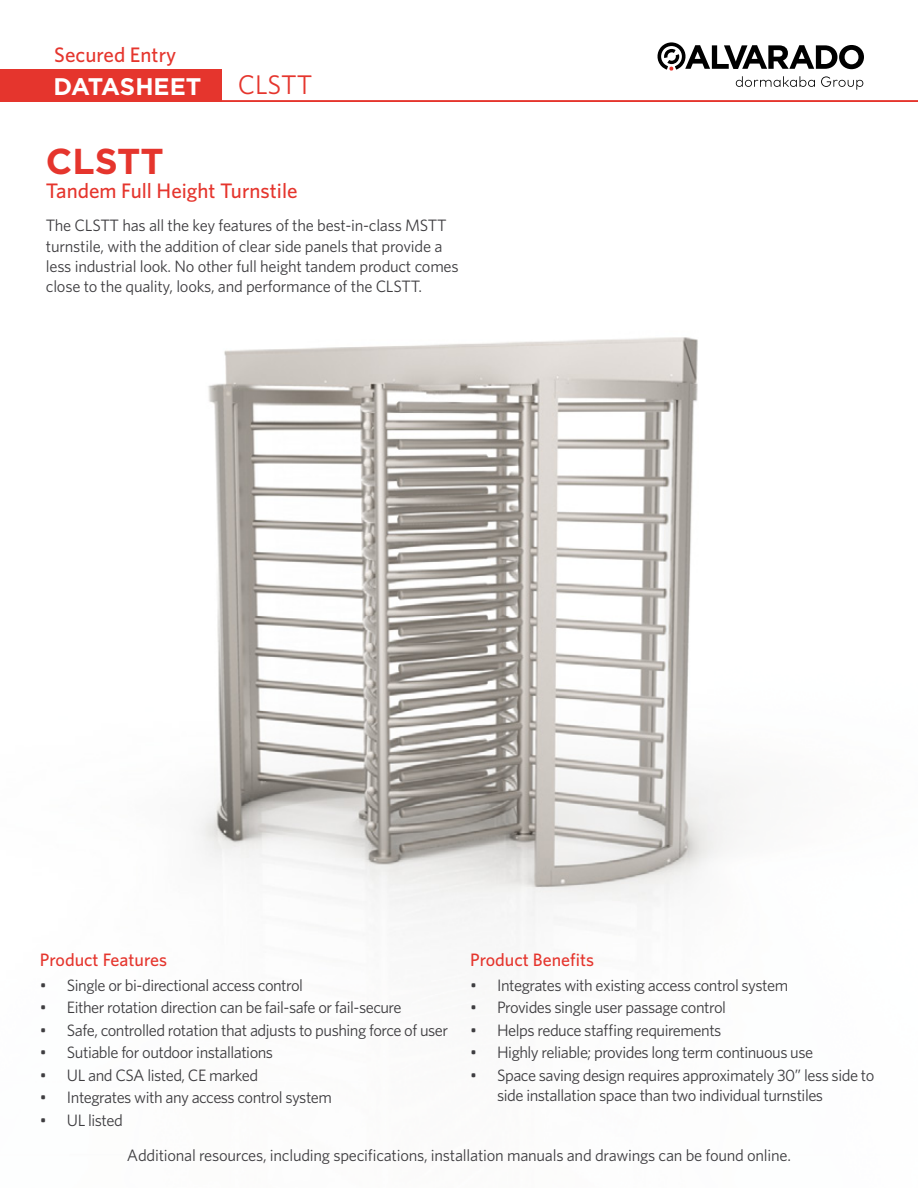
<style>
.page{position:relative;width:918px;height:1188px;background:#fff}
.page>*{position:absolute;margin:0;border:0;box-sizing:border-box;transform-origin:0 0}
.t1{font:700 36px "Gotham";color:#e5352d}
.t2{font:27px "Whitney";color:#e5352d}
.t3{font:700 24px "Gotham";letter-spacing:-.005em;color:#fff}
.t4{font:500 21px "Whitney";color:#e5352d}
.t5{font:500 18px "Whitney";color:#e5352d}
.t6{font:16.5px/20.2px "Whitney";letter-spacing:-.03em;color:#3e3d40}
</style>
<div class="page">
<img style="left:196px;top:337px;width:518px;height:588px">
<div style="left:0;top:69px;width:221px;height:33px;background:#e5352d"></div>
<svg style="left:221px;top:101px;width:697px;height:1px"></svg>
<svg style="left:657px;top:42px;width:207px;height:48px"></svg>
<p class="t4" style="left:54px;top:41px;width:124px">Secured Entry</p>
<h3 class="t3" style="left:54px;top:70px;width:149px">DATASHEET</h3>
<h2 class="t2" style="left:238px;top:67px;width:76px">CLSTT</h2>
<h1 class="t1" style="left:46px;top:137px;width:120px">CLSTT</h1>
<p class="t4" style="left:46px;top:176px;width:253px">Tandem Full Height Turnstile</p>
<p class="t6" style="left:46px;top:215px;width:414px">The CLSTT has all the key features of the best-in-class MSTT turnstile, with the addition of clear side panels that provide a less industrial look. No other full height tandem product comes close to the quality, looks, and performance of the CLSTT.</p>
<p class="t5" style="left:40px;top:948px;width:129px">Product Features</p>
<p class="t6" style="left:40px;top:974px;width:265px">• Single or bi-directional access control</p>
<p class="t6" style="left:40px;top:997px;width:363px">• Either rotation direction can be fail-safe or fail-secure</p>
<p class="t6" style="left:40px;top:1019px;width:410px">• Safe, controlled rotation that adjusts to pushing force of user</p>
<p class="t6" style="left:40px;top:1042px;width:235px">• Sutiable for outdoor installations</p>
<p class="t6" style="left:40px;top:1064px;width:220px">• UL and CSA listed, CE marked</p>
<p class="t6" style="left:40px;top:1087px;width:294px">• Integrates with any access control system</p>
<p class="t6" style="left:40px;top:1109px;width:84px">• UL listed</p>
<p class="t5" style="left:470px;top:948px;width:125px">Product Benefits</p>
<p class="t6" style="left:470px;top:974px;width:320px">• Integrates with existing access control system</p>
<p class="t6" style="left:470px;top:997px;width:257px">• Provides single user passage control</p>
<p class="t6" style="left:470px;top:1019px;width:253px">• Helps reduce staffing requirements</p>
<p class="t6" style="left:470px;top:1042px;width:345px">• Highly reliable; provides long term continuous use</p>
<p class="t6" style="left:497px;top:1065px;width:379px;line-height:19.8px;text-indent:-27px">• Space saving design requires approximately 30” less side to side installation space than two individual turnstiles</p>
<p class="t6" style="left:127px;top:1144px;width:666px">Additional resources, including specifications, installation manuals and drawings can be found online.</p>
</div>
